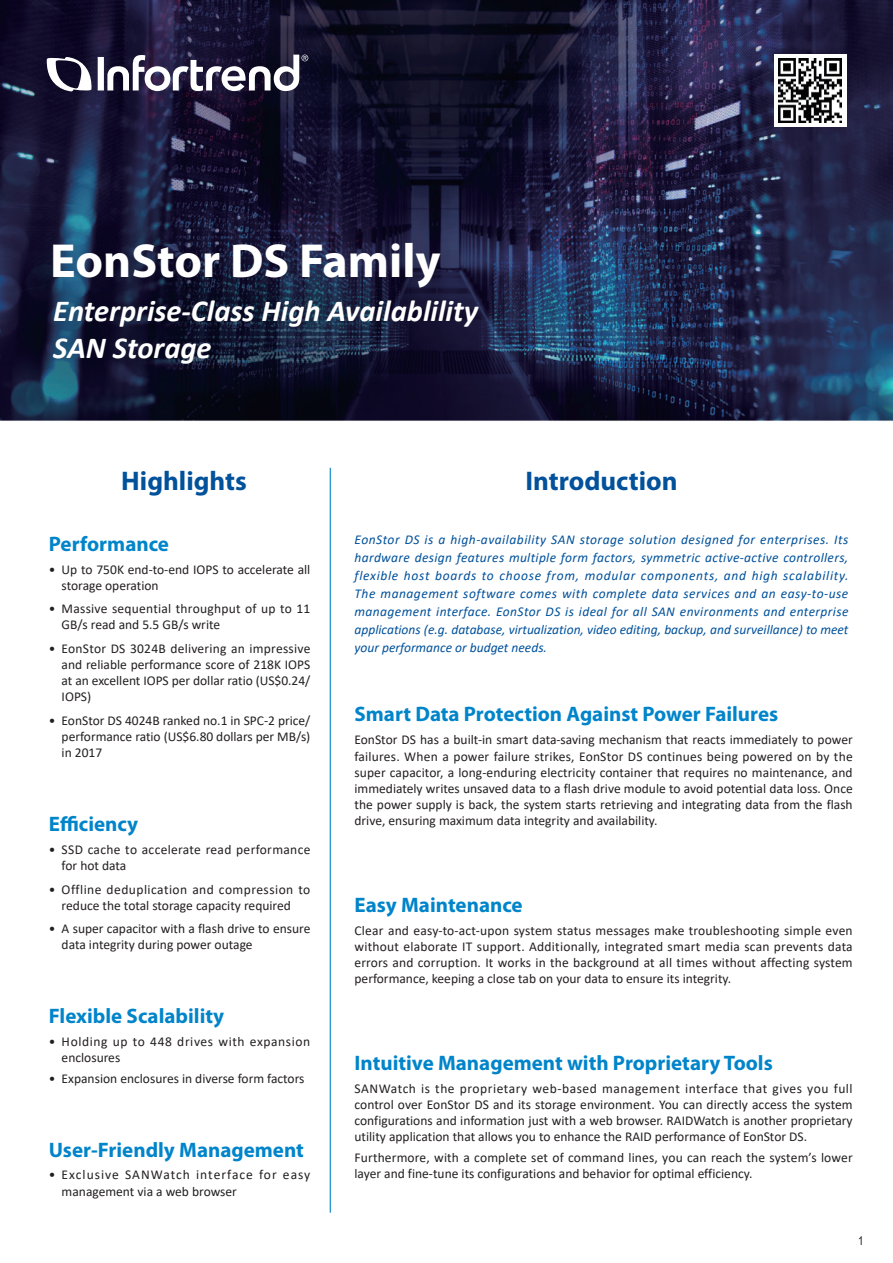
<style>
.page{position:relative;width:893px;height:1263px;background:#fff}
.page>*{position:absolute;margin:0;border:0;box-sizing:border-box;transform-origin:0 0}
.t1{font:700 48px "Myriad Pro";color:#fff}
.t2{font:italic 700 30.6px/36.8px "Calibri";color:#fff}
.t3{font:700 27px "Myriad Pro";color:#01519b}
.t4{font:700 21px "Myriad Pro";color:#0084ca}
.t5{font:13.5px/16.2px "Calibri";color:#231f20;text-align:justify}
.t6{font:italic 13.5px/18px "Calibri";color:#01519b;text-align:justify}
.t7{font:13.5px/16.2px "Calibri";letter-spacing:.02em;color:#231f20}
.t8{font:13.5px/16.2px "Calibri";letter-spacing:.06em;color:#231f20}
.t9{font:13.5px/16.2px "Calibri";letter-spacing:.025em;color:#231f20}
.t10{font:13.5px/16.2px "Calibri";letter-spacing:.045em;color:#231f20}
.t11{font:12px "Arial Narrow";color:#231f20}
</style>
<div class="page">
<img style="left:0;top:0;width:893px;height:1213px">
<svg style="left:46px;top:57px;width:46px;height:35px"></svg>
<svg style="left:98px;top:55px;width:210px;height:36px"></svg>
<div style="left:774px;top:55px;width:72px;height:72px;background:#fff"></div>
<img style="left:778px;top:59px;width:64px;height:64px">
<hr style="left:330px;top:468px;width:1px;height:745px;background:#0084ca">
<h1 class="t1" style="left:50px;top:230px;width:392px">EonStor DS Family</h1>
<h2 class="t2" style="left:53px;top:292px;width:426px">Enterprise-Class High Availablility<br>SAN Storage</h2>
<h3 class="t3" style="left:121px;top:464px;width:127px">Highlights</h3>
<h3 class="t3" style="left:525px;top:464px;width:154px">Introduction</h3>
<h3 class="t4" style="left:49px;top:530px;width:122px">Performance</h3>
<p class="t5" style="left:62px;top:561px;width:250px;text-indent:-13px">• Up to 750K end-to-end IOPS to accelerate all storage operation</p>
<p class="t7" style="left:62px;top:600px;width:250px;text-indent:-13px">• Massive sequential throughput of up to 11<br>GB/s read and 5.5 GB/s write</p>
<p class="t5" style="left:62px;top:640px;width:250px;text-indent:-13px">• EonStor DS 3024B delivering an impressive and reliable performance score of 218K IOPS at an excellent IOPS per dollar ratio (US$0.24/ IOPS)</p>
<p class="t5" style="left:62px;top:712px;width:250px;text-indent:-13px">• EonStor DS 4024B ranked no.1 in SPC-2 price/ performance ratio (US$6.80 dollars per MB/s) in 2017</p>
<h3 class="t4" style="left:49px;top:810px;width:91px">Efficiency</h3>
<p class="t9" style="left:62px;top:841px;width:250px;text-indent:-13px">• SSD cache to accelerate read performance for hot data</p>
<p class="t5" style="left:49px;top:881px;width:263px;text-align:center">• Offline deduplication and compression to reduce the total storage capacity required</p>
<p class="t5" style="left:62px;top:920px;width:250px;text-indent:-13px">• A super capacitor with a flash drive to ensure data integrity during power outage</p>
<h3 class="t4" style="left:49px;top:1002px;width:177px">Flexible Scalability</h3>
<p class="t10" style="left:62px;top:1033px;width:250px;text-indent:-13px">• Holding up to 448 drives with expansion enclosures</p>
<p class="t5" style="left:49px;top:1070px;width:257px">• Expansion enclosures in diverse form factors</p>
<h3 class="t4" style="left:49px;top:1136px;width:257px">User-Friendly Management</h3>
<p class="t8" style="left:62px;top:1166px;width:250px;text-indent:-13px">• Exclusive SANWatch interface for easy management via a web browser</p>
<p class="t6" style="left:354px;top:530px;width:496px">EonStor DS is a high-availability SAN storage solution designed for enterprises. Its hardware design features multiple form factors, symmetric active-active controllers, flexible host boards to choose from, modular components, and high scalability.<br>The management software comes with complete data services and an easy-to-use management interface. EonStor DS is ideal for all SAN environments and enterprise applications (e.g. database, virtualization, video editing, backup, and surveillance) to meet your performance or budget needs.</p>
<h3 class="t4" style="left:354px;top:701px;width:425px">Smart Data Protection Against Power Failures</h3>
<p class="t5" style="left:354px;top:731px;width:500px">EonStor DS has a built-in smart data-saving mechanism that reacts immediately to power failures. When a power failure strikes, EonStor DS continues being powered on by the super capacitor, a long-enduring electricity container that requires no maintenance, and immediately writes unsaved data to a flash drive module to avoid potential data loss. Once the power supply is back, the system starts retrieving and integrating data from the flash drive, ensuring maximum data integrity and availability.</p>
<h3 class="t4" style="left:354px;top:891px;width:170px">Easy Maintenance</h3>
<p class="t5" style="left:354px;top:922px;width:500px">Clear and easy-to-act-upon system status messages make troubleshooting simple even without elaborate IT support. Additionally, integrated smart media scan prevents data errors and corruption. It works in the background at all times without affecting system performance, keeping a close tab on your data to ensure its integrity.</p>
<h3 class="t4" style="left:354px;top:1049px;width:420px">Intuitive Management with Proprietary Tools</h3>
<p class="t5" style="left:354px;top:1080px;width:500px">SANWatch is the proprietary web-based management interface that gives you full control over EonStor DS and its storage environment. You can directly access the system configurations and information just with a web browser. RAIDWatch is another proprietary utility application that allows you to enhance the RAID performance of EonStor DS.</p>
<p class="t5" style="left:354px;top:1149px;width:500px">Furthermore, with a complete set of command lines, you can reach the system’s lower layer and fine-tune its configurations and behavior for optimal efficiency.</p>
<p class="t11" style="left:858px;top:1232px;width:7px">1</p>
</div>
